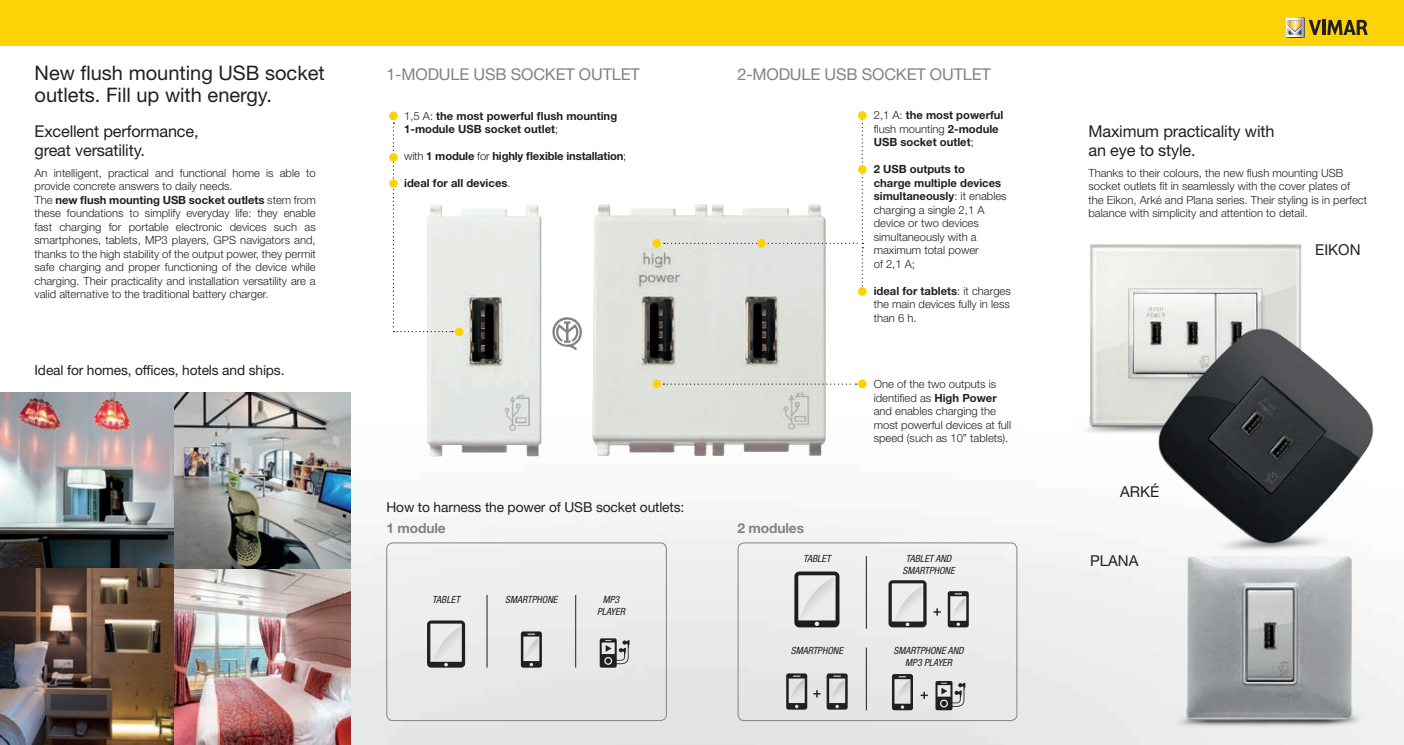
<style>
.page{position:relative;width:1404px;height:745px;background:#fff}
.page>*{position:absolute;margin:0;border:0;box-sizing:border-box;transform-origin:0 0}
.t1{font:20px/22.5px "Helvetica Neue LT Std";color:#231f20}
.t2{font:16.25px/18.8px "Helvetica Neue LT Std";letter-spacing:-.01em;color:#231f20}
.t3{font:16.25px "Helvetica Neue LT Std";letter-spacing:-.01em;color:#808285}
.t4{font:15px "Helvetica Neue LT Std";color:#231f20}
.t5{font:13.75px "Helvetica Neue LT Std";letter-spacing:-.01em;color:#231f20}
.t6{font:700 13.75px "Helvetica Neue LT Std";letter-spacing:-.01em;color:#808285}
.t7{font:300 11.25px/13.5px "Helvetica Neue LT Std";color:#231f20}
.t8{font:700 11.25px/13.5px "Helvetica Neue LT Std";color:#231f20}
.t9{font:italic condensed 9.88px/11.9px "Helvetica Neue LT";color:#231f20;text-align:center}
.s1{font-weight:700}
.s2{font-weight:300}
</style>
<div class="page">
<img style="left:0;top:45px;width:1403px;height:699px">
<svg style="left:933px;top:608px;width:7px;height:7px"></svg>
<svg style="left:888px;top:580px;width:38px;height:47px;background:#adacac"></svg>
<svg style="left:947px;top:590px;width:21px;height:37px"></svg>
<svg style="left:794px;top:571px;width:45px;height:56px;background:#ababaa"></svg>
<hr style="left:866px;top:555px;width:1px;height:73px;background:#231f20">
<svg style="left:813px;top:689px;width:7px;height:8px"></svg>
<svg style="left:826px;top:673px;width:21px;height:36px"></svg>
<svg style="left:786px;top:673px;width:21px;height:36px"></svg>
<svg style="left:935px;top:680px;width:30px;height:29px"></svg>
<svg style="left:920px;top:691px;width:7px;height:7px"></svg>
<svg style="left:891px;top:673px;width:21px;height:36px"></svg>
<hr style="left:866px;top:647px;width:1px;height:63px;background:#231f20">
<svg style="left:521px;top:631px;width:21px;height:36px"></svg>
<svg style="left:599px;top:638px;width:30px;height:29px"></svg>
<svg style="left:427px;top:620px;width:38px;height:47px;background:#aaa9a9"></svg>
<hr style="left:486px;top:594px;width:1px;height:73px;background:#231f20">
<hr style="left:575px;top:594px;width:1px;height:73px;background:#231f20">
<div style="left:0;top:0;width:1403px;height:45px;background:#fdd206"></div>
<hr style="left:1322px;top:20px;width:3px;height:15px;background:#231f20">
<svg style="left:1327px;top:19px;width:40px;height:16px"></svg>
<svg style="left:1285px;top:18px;width:35px;height:20px"></svg>
<img style="left:0;top:392px;width:351px;height:352px">
<div style="left:737px;top:542px;width:279px;height:178px;border:1px solid #808285;border-radius:6px"></div>
<div style="left:386px;top:542px;width:280px;height:178px;border:1px solid #808285;border-radius:6px"></div>
<img style="left:592px;top:204px;width:233px;height:252px">
<img style="left:427px;top:205px;width:114px;height:251px">
<div style="left:455px;top:327px;width:8px;height:9px;background:#fdd206;border-radius:50%"></div>
<div style="left:389px;top:111px;width:9px;height:9px;background:#fdd206;border-radius:50%"></div>
<svg style="left:393px;top:122px;width:60px;height:210px"></svg>
<svg style="left:857px;top:379px;width:9px;height:9px"></svg>
<div style="left:652px;top:379px;width:9px;height:9px;background:#fdd206;border-radius:50%"></div>
<svg style="left:663px;top:383px;width:193px;height:1px"></svg>
<div style="left:652px;top:239px;width:9px;height:8px;background:#fdd206;border-radius:50%"></div>
<svg style="left:663px;top:115px;width:200px;height:177px"></svg>
<div style="left:857px;top:287px;width:9px;height:8px;background:#fdd206;border-radius:50%"></div>
<div style="left:389px;top:153px;width:9px;height:8px;background:#fdd206;border-radius:50%"></div>
<div style="left:389px;top:179px;width:9px;height:9px;background:#fdd206;border-radius:50%"></div>
<svg style="left:857px;top:111px;width:9px;height:9px"></svg>
<svg style="left:857px;top:165px;width:9px;height:9px"></svg>
<svg style="left:552px;top:317px;width:31px;height:33px"></svg>
<img style="left:1070px;top:228px;width:324px;height:516px">
<h1 class="t1" style="left:35px;top:61px;width:292px">New flush mounting USB socket outlets. Fill up with energy.</h1>
<h2 class="t2" style="left:35px;top:121px;width:165px">Excellent performance, great versatility.</h2>
<p class="t7" style="left:35px;top:165px;width:283px">An intelligent, practical and functional home is able to provide concrete answers to daily needs.<br>The <span class="s1">new flush mounting USB socket outlets</span> stem from these foundations to simplify everyday life: they enable fast charging for portable electronic devices such as smartphones, tablets, MP3 players, GPS navigators and, thanks to the high stability of the output power, they permit safe charging and proper functioning of the device while charging. Their practicality and installation versatility are a valid alternative to the traditional battery charger.</p>
<p class="t5" style="left:35px;top:362px;width:251px">Ideal for homes, offices, hotels and ships.</p>
<h2 class="t3" style="left:386px;top:65px;width:255px">1-MODULE USB SOCKET OUTLET</h2>
<h2 class="t3" style="left:737px;top:65px;width:255px">2-MODULE USB SOCKET OUTLET</h2>
<p class="t8" style="left:404px;top:108px;width:214px"><span class="s2">1,5 A:</span> the most powerful flush mounting<br>1-module USB socket outlet<span class="s2">;</span></p>
<p class="t8" style="left:404px;top:149px;width:224px"><span class="s2">with</span> 1 module <span class="s2">for</span> highly flexible installation<span class="s2">;</span></p>
<p class="t8" style="left:404px;top:176px;width:108px">ideal for all devices<span class="s2">.</span></p>
<p class="t8" style="left:873px;top:108px;width:131px"><span class="s2">2,1 A:</span> the most powerful <span class="s2">flush mounting</span> 2-module<br>USB socket outlet<span class="s2">;</span></p>
<p class="t7" style="left:873px;top:162px;width:134px"><span class="s1">2 USB outputs to<br>charge multiple devices simultaneously</span>: it enables charging a single 2,1 A device or two devices simultaneously with a maximum total power<br>of 2,1 A;</p>
<p class="t7" style="left:873px;top:284px;width:139px;text-align:justify"><span class="s1">ideal for tablets</span>: it charges the main devices fully in less than 6 h.</p>
<p class="t5" style="left:386px;top:498px;width:299px">How to harness the power of USB socket outlets:</p>
<p class="t6" style="left:386px;top:519px;width:61px">1 module</p>
<p class="t9" style="left:432px;top:593px;width:29px">TABLET</p>
<p class="t9" style="left:505px;top:593px;width:54px">SMARTPHONE</p>
<p class="t9" style="left:597px;top:593px;width:29px">MP3<br>PLAYER</p>
<p class="t6" style="left:737px;top:519px;width:68px">2 modules</p>
<p class="t9" style="left:803px;top:552px;width:29px">TABLET</p>
<p class="t7" style="left:873px;top:377px;width:139px">One of the two outputs is identified as <span class="s1">High Power </span>and enables charging the most powerful devices at full speed (such as 10” tablets).</p>
<p class="t9" style="left:902px;top:552px;width:54px">TABLET AND<br>SMARTPHONE</p>
<p class="t9" style="left:790px;top:643px;width:54px">SMARTPHONE</p>
<p class="t9" style="left:893px;top:643px;width:72px">SMARTPHONE AND<br>MP3 PLAYER</p>
<h2 class="t2" style="left:1088px;top:121px;width:188px">Maximum practicality with an eye to style.</h2>
<p class="t7" style="left:1088px;top:166px;width:280px">Thanks to their colours, the new flush mounting USB socket outlets fit in seamlessly with the cover plates of the Eikon, Arké and Plana series. Their styling is in perfect balance with simplicity and attention to detail.</p>
<h3 class="t4" style="left:1314px;top:240px;width:47px">EIKON</h3>
<h3 class="t4" style="left:1120px;top:482px;width:41px">ARKÉ</h3>
<h3 class="t4" style="left:1089px;top:551px;width:50px">PLANA</h3>
</div>
